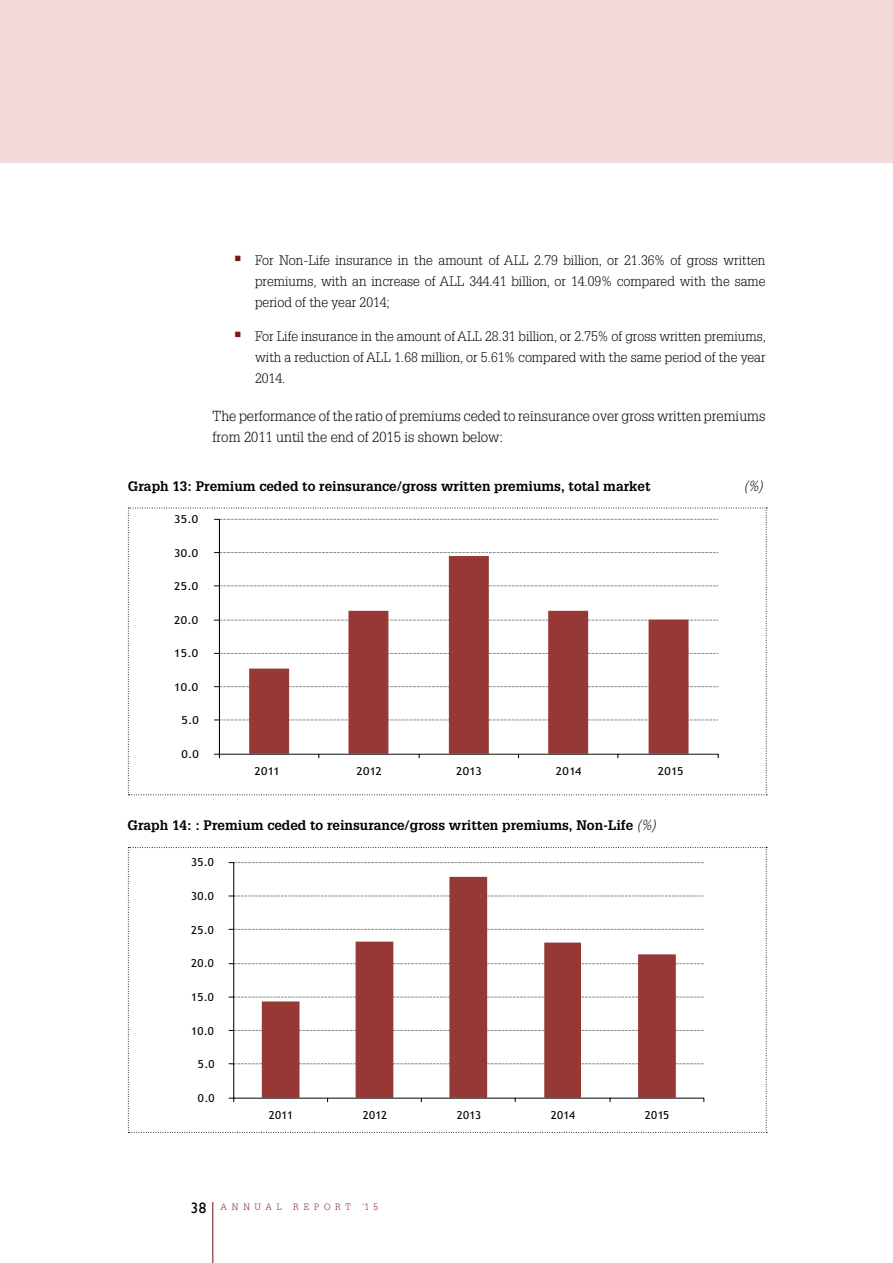
<style>
.page{position:relative;width:893px;height:1263px;background:#fff}
.page>*{position:absolute;margin:0;border:0;box-sizing:border-box;transform-origin:0 0}
.t1{font:300 14.25px/21px "Glypha LT";color:#000}
.t2{font:italic 300 14.25px "Glypha LT";color:#000}
.t3{font:300 13.5px/21px "Glypha LT";color:#000;text-align:justify}
.t4{font:700 13.5px "Glypha LT";color:#000}
.t5{font:11.1px "Trebuchet MS";letter-spacing:.03em;color:#010101;scale:1.04 1}
.t6{font:10.95px "Trebuchet MS";letter-spacing:.03em;color:#010101;scale:1.11 1}
.t7{font:300 9px "Glypha LT";letter-spacing:.545em;color:#7e1416}
.s1{color:#7e1416}
.s2{font-weight:300;font-style:italic;font-size:14.25px}
.s3{font-family:"Gill Sans";font-weight:400;font-size:15px;color:#000}
</style>
<div class="page">
<hr style="left:212px;top:1202px;width:1px;height:61px;background:#7e1416">
<hr style="left:0;top:162px;width:893px;height:1px;background:#7e1416">
<div style="left:0;top:0;width:893px;height:162px;background:#f3dada"></div>
<svg style="left:128px;top:508px;width:639px;height:287px"></svg>
<svg style="left:128px;top:847px;width:639px;height:286px"></svg>
<p class="t3" style="left:255px;top:250px;width:512px;text-indent:-21px"><span class="s1">▪</span> For Non-Life insurance in the amount of ALL 2.79 billion, or 21.36% of gross written premiums, with an increase of ALL 344.41 billion, or 14.09% compared with the same period of the year 2014;</p>
<p class="t3" style="left:255px;top:326px;width:512px;text-indent:-21px"><span class="s1">▪</span> For Life insurance in the amount of ALL 28.31 billion, or 2.75% of gross written premiums, with a reduction of ALL 1.68 million, or 5.61% compared with the same period of the year 2014.</p>
<p class="t1" style="left:213px;top:406px;width:554px">The performance of the ratio of premiums ceded to reinsurance over gross written premiums from 2011 until the end of 2015 is shown below:</p>
<p class="t4" style="left:128px;top:478px;width:524px">Graph 13: Premium ceded to reinsurance/gross written premiums, total market</p>
<p class="t2" style="left:744px;top:478px;width:21px">(%)</p>
<p class="t6" style="left:174px;top:513px;width:23px">35.0</p>
<p class="t6" style="left:174px;top:546px;width:23px">30.0</p>
<p class="t6" style="left:174px;top:580px;width:23px">25.0</p>
<p class="t6" style="left:174px;top:613px;width:23px">20.0</p>
<p class="t6" style="left:174px;top:647px;width:23px">15.0</p>
<p class="t6" style="left:174px;top:680px;width:23px">10.0</p>
<p class="t6" style="left:182px;top:714px;width:17px">5.0</p>
<p class="t6" style="left:182px;top:747px;width:17px">0.0</p>
<p class="t6" style="left:254px;top:764px;width:24px">2011</p>
<p class="t6" style="left:356px;top:764px;width:24px">2012</p>
<p class="t6" style="left:456px;top:764px;width:24px">2013</p>
<p class="t6" style="left:556px;top:764px;width:24px">2014</p>
<p class="t6" style="left:658px;top:764px;width:24px">2015</p>
<p class="t4" style="left:128px;top:816px;width:530px">Graph 14: : Premium ceded to reinsurance/gross written premiums, Non-Life <span class="s2">(%)</span></p>
<p class="t5" style="left:191px;top:856px;width:23px">35.0</p>
<p class="t5" style="left:191px;top:890px;width:23px">30.0</p>
<p class="t5" style="left:191px;top:923px;width:23px">25.0</p>
<p class="t5" style="left:191px;top:957px;width:23px">20.0</p>
<p class="t5" style="left:191px;top:990px;width:23px">15.0</p>
<p class="t5" style="left:191px;top:1024px;width:23px">10.0</p>
<p class="t5" style="left:198px;top:1058px;width:17px">5.0</p>
<p class="t5" style="left:198px;top:1091px;width:17px">0.0</p>
<p class="t5" style="left:269px;top:1108px;width:25px">2011</p>
<p class="t5" style="left:363px;top:1108px;width:25px">2012</p>
<p class="t5" style="left:457px;top:1108px;width:25px">2013</p>
<p class="t5" style="left:551px;top:1108px;width:25px">2014</p>
<p class="t5" style="left:645px;top:1108px;width:25px">2015</p>
<p class="t7" style="left:191px;top:1201px;width:93px"><span class="s3">38</span> ANNUAL</p>
<p class="t7" style="left:293px;top:1201px;width:59px">REPORT</p>
<p class="t7" style="left:362px;top:1201px;width:17px">‘1 5</p>
</div>
